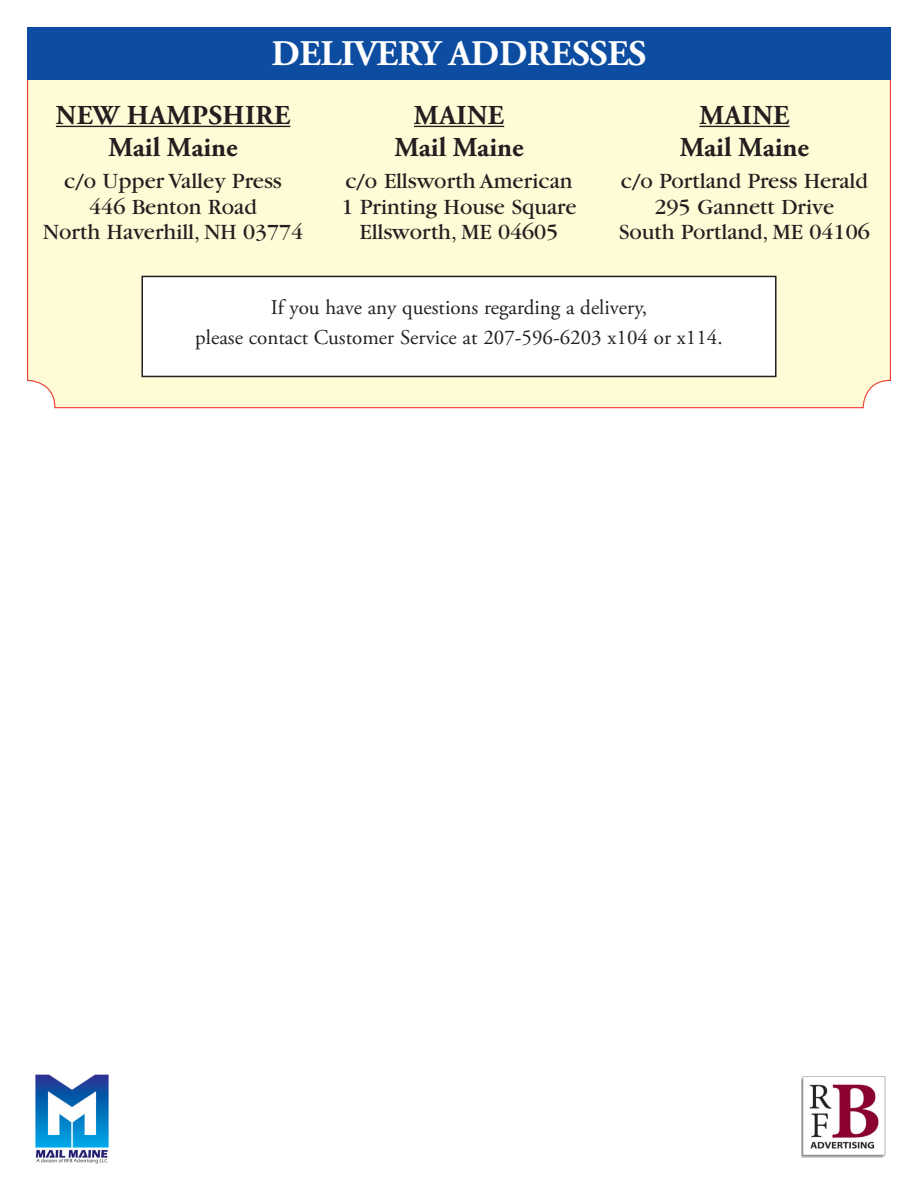
<style>
.page{position:relative;width:918px;height:1188px;background:#fff}
.page>*{position:absolute;margin:0;border:0;box-sizing:border-box;transform-origin:0 0}
.t1{font:700 36px "Adobe Garamond Pro";letter-spacing:-.01em;color:#fff}
.t2{font:700 27.3px/32.7px "Adobe Garamond Pro";color:#231f20;text-align:center}
.t3{font:22.8px/25.5px "Garamond";color:#231f20;text-align:center}
.t4{font:21px/30px "Adobe Garamond Pro";color:#231f20;text-align:center}
</style>
<div class="page">
<div style="left:28px;top:34px;width:862px;height:374px;background:#fffbd6;border-radius:27px"></div>
<div style="left:142px;top:276px;width:634px;height:100px;background:#fff"></div>
<div style="left:141px;top:276px;width:636px;height:101px;border:2px solid #231f20"></div>
<img style="left:35px;top:1074px;width:74px;height:90px">
<img style="left:801px;top:1076px;width:84px;height:82px">
<div style="left:27px;top:27px;width:864px;height:53px;background:#0d4da1"></div>
<hr style="left:414px;top:126px;width:90px;height:1px;background:#231f20">
<hr style="left:56px;top:126px;width:234px;height:1px;background:#231f20">
<hr style="left:699px;top:126px;width:91px;height:1px;background:#231f20">
<h1 class="t1" style="left:271px;top:33px;width:377px">DELIVERY ADDRESSES</h1>
<p class="t2" style="left:394px;top:99px;width:131px">MAINE<br>Mail Maine</p>
<p class="t3" style="left:341px;top:169px;width:237px">c/o Ellsworth American<br>1 Printing House Square<br>Ellsworth, ME 04605</p>
<p class="t2" style="left:56px;top:99px;width:236px">NEW HAMPSHIRE<br>Mail Maine</p>
<p class="t3" style="left:43px;top:169px;width:262px">c/o Upper Valley Press<br>446 Benton Road<br>North Haverhill, NH 03774</p>
<p class="t2" style="left:680px;top:99px;width:131px">MAINE<br>Mail Maine</p>
<p class="t3" style="left:619px;top:169px;width:252px">c/o Portland Press Herald<br>295 Gannett Drive<br>South Portland, ME 04106</p>
<p class="t4" style="left:195px;top:293px;width:529px">If you have any questions regarding a delivery,<br>please contact Customer Service at 207-596-6203 x104 or x114.</p>
</div>
